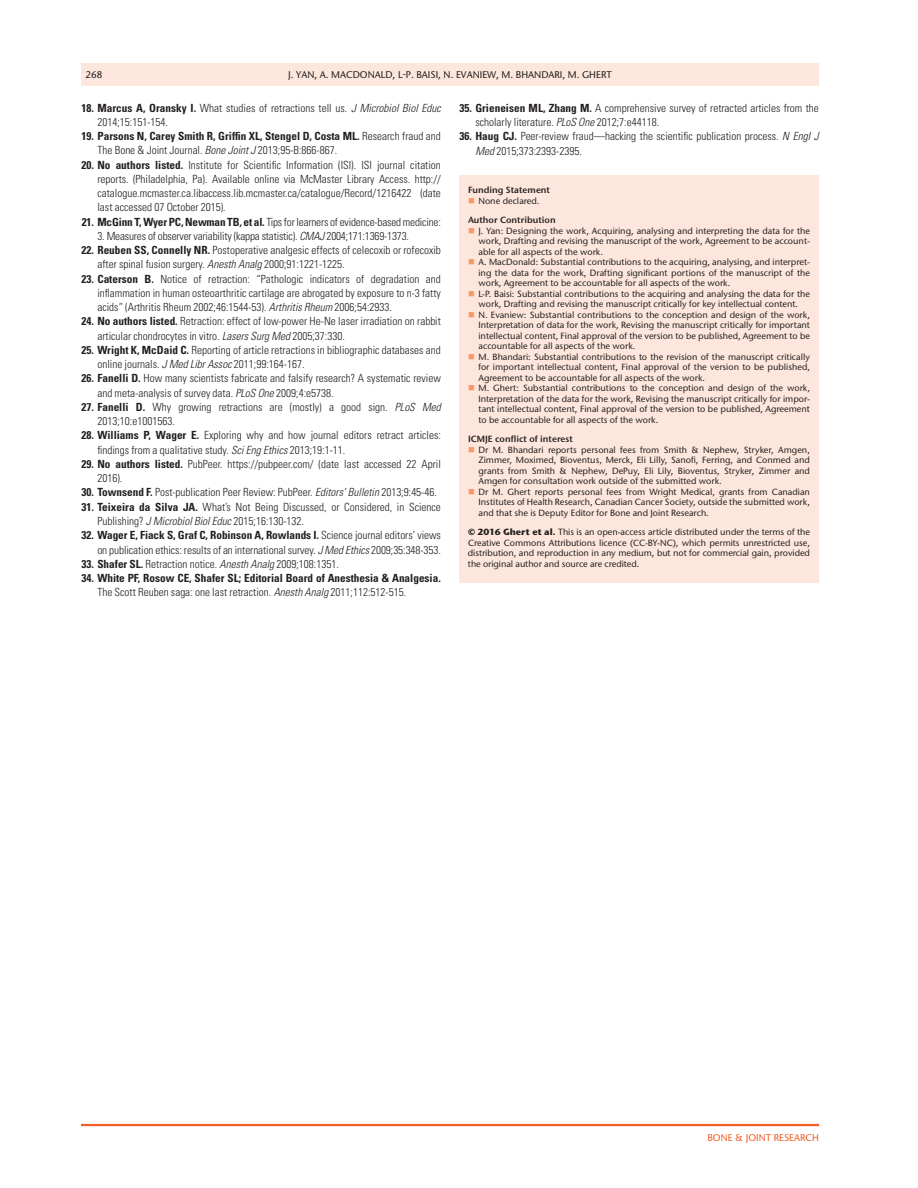
<style>
.page{position:relative;width:918px;height:1188px;background:#fff}
.page>*{position:absolute;margin:0;border:0;box-sizing:border-box;transform-origin:0 0}
.t1{font:300 condensed 11.25px/14.2px "Univers LT Std";color:#231f20}
.t2{font:700 condensed 11.25px/14.2px "Univers LT Std";color:#231f20}
.t3{font:500 9.75px "Stone Sans ITC Pro";color:#231f20}
.t4{font:500 9.75px "Stone Sans ITC Pro";color:#f25d23}
.t5{font:500 9px/10.5px "Stone Sans ITC Pro";color:#231f20}
.t6{font:600 9px "Stone Sans ITC Pro";color:#231f20}
.s1{font-weight:700}
.s2{font-style:italic}
.s3{font-weight:300}
.s4{font-weight:300;font-style:italic}
</style>
<div class="page">
<div style="left:81px;top:63px;width:738px;height:23px;background:#fde7dc"></div>
<hr style="left:81px;top:1124px;width:738px;height:2px;background:#f25d23">
<div style="left:459px;top:176px;width:360px;height:407px;background:#fde7dc"></div>
<p class="t3" style="left:86px;top:68px;width:18px">268</p>
<p class="t3" style="left:288px;top:68px;width:325px">J. Yan, A. MacDonald, L-P. Baisi, N . Evaniew, M. Bhandari, M. Ghert</p>
<p class="t1" style="left:97px;top:101px;width:345px;text-indent:-16px"><span class="s1">18. Marcus A, Oransky I.</span> What studies of retractions tell us. <span class="s2">J Microbiol Biol Educ<br></span>2014;15:151-154.</p>
<p class="t1" style="left:97px;top:129px;width:345px;text-indent:-16px"><span class="s1">19. Parsons N, Carey Smith R, Griffin XL, Stengel D, Costa ML.</span> Research fraud and<br>The Bone &amp; Joint Journal. <span class="s2">Bone Joint J</span> 2013;95-B:866-867.</p>
<p class="t1" style="left:97px;top:158px;width:345px;text-align:justify;text-indent:-16px"><span class="s1">20. No authors listed.</span> Institute for Scientific Information (ISI). ISI journal citation reports. (Philadelphia, Pa). Available online via McMaster Library Access. http:// catalogue.mcmaster.ca.libaccess.lib.mcmaster.ca/catalogue/Record/1216422 (date last accessed 07 October 2015).</p>
<p class="t1" style="left:82px;top:215px;width:361px"><span class="s1">21. McGinn T, Wyer PC, Newman TB, et al.</span> Tips for learners of evidence-based medicine:</p>
<p class="t1" style="left:97px;top:229px;width:313px">3. Measures of observer variability (kappa statistic). <span class="s2">CMAJ</span> 2004;171:1369-1373.</p>
<p class="t1" style="left:97px;top:243px;width:345px;text-indent:-16px"><span class="s1">22. Reuben SS, Connelly NR.</span> Postoperative analgesic effects of celecoxib or rofecoxib after spinal fusion surgery. <span class="s2">Anesth Analg</span> 2000;91:1221-1225.</p>
<p class="t1" style="left:97px;top:272px;width:345px;text-align:justify;text-indent:-16px"><span class="s1">23. Caterson B.</span> Notice of retraction: “Pathologic indicators of degradation and inflammation in human osteoarthritic cartilage are abrogated by exposure to n-3 fatty acids” (Arthritis Rheum 2002;46:1544-53). <span class="s2">Arthritis Rheum</span> 2006;54:2933.</p>
<p class="t1" style="left:97px;top:314px;width:345px;text-indent:-16px"><span class="s1">24. No authors listed.</span> Retraction: effect of low-power He-Ne laser irradiation on rabbit articular chondrocytes in vitro. <span class="s2">Lasers Surg Med</span> 2005;37:330.</p>
<p class="t1" style="left:97px;top:343px;width:345px;text-indent:-16px"><span class="s1">25. Wright K, McDaid C.</span> Reporting of article retractions in bibliographic databases and online journals. <span class="s2">J Med Libr Assoc</span> 2011;99:164-167.</p>
<p class="t1" style="left:97px;top:371px;width:345px;text-indent:-16px"><span class="s1">26. Fanelli D.</span> How many scientists fabricate and falsify research? A systematic review and meta-analysis of survey data. <span class="s2">PLoS One</span> 2009;4:e5738.</p>
<p class="t1" style="left:97px;top:400px;width:345px;text-indent:-16px"><span class="s1">27. Fanelli D.</span> Why growing retractions are (mostly) a good sign. <span class="s2">PLoS Med<br></span>2013;10:e1001563.</p>
<p class="t1" style="left:97px;top:428px;width:345px;text-indent:-16px"><span class="s1">28. Williams P, Wager E.</span> Exploring why and how journal editors retract articles: findings from a qualitative study. <span class="s2">Sci Eng Ethics</span> 2013;19:1-11.</p>
<p class="t1" style="left:97px;top:457px;width:345px;text-indent:-16px"><span class="s1">29. No authors listed.</span> PubPeer. https://pubpeer.com/ (date last accessed 22 April<br>2016).</p>
<p class="t1" style="left:81px;top:485px;width:357px"><span class="s1">30. Townsend F.</span> Post-publication Peer Review: PubPeer. <span class="s2">Editors’ Bulletin</span> 2013;9:45-46.</p>
<p class="t1" style="left:97px;top:500px;width:345px;text-indent:-16px"><span class="s1">31. Teixeira da Silva JA.</span> What’s Not Being Discussed, or Considered, in Science<br>Publishing? <span class="s2">J Microbiol Biol Educ</span> 2015;16:130-132.</p>
<p class="t1" style="left:82px;top:528px;width:361px;text-align:right"><span class="s1">32. Wager E, Fiack S, Graf C, Robinson A, Rowlands I.</span> Science journal editors’ views on publication ethics: results of an international survey. <span class="s2">J Med Ethics</span> 2009;35:348-353.</p>
<p class="t1" style="left:81px;top:557px;width:259px"><span class="s1">33. Shafer SL.</span> Retraction notice. <span class="s2">Anesth Analg</span> 2009;108:1351.</p>
<p class="t2" style="left:97px;top:571px;width:345px;text-indent:-16px">34. White PF, Rosow CE, Shafer SL; Editorial Board of Anesthesia &amp; Analgesia.<br><span class="s3">The Scott Reuben saga: one last retraction.</span> <span class="s4">Anesth Analg</span> <span class="s3">2011;112:512-515.</span></p>
<p class="t1" style="left:475px;top:101px;width:345px;text-indent:-16px"><span class="s1">35. Grieneisen ML, Zhang M.</span> A comprehensive survey of retracted articles from the scholarly literature. <span class="s2">PLoS One</span> 2012;7:e44118.</p>
<p class="t1" style="left:475px;top:129px;width:345px;text-indent:-16px"><span class="s1">36. Haug CJ.</span> Peer-review fraud—hacking the scientific publication process. <span class="s2">N Engl J<br>Med</span> 2015;373:2393-2395.</p>
<p class="t6" style="left:468px;top:185px;width:84px">Funding Statement</p>
<p class="t5" style="left:479px;top:195px;width:63px">None declared.</p>
<p class="t6" style="left:468px;top:215px;width:89px">Author Contribution</p>
<p class="t5" style="left:479px;top:225px;width:333px">J. Yan: Designing the work, Acquiring, analysing and interpreting the data for the work, Drafting and revising the manuscript of the work, Agreement to be account&shy;able for all aspects of the work.<br>A. MacDonald: Substantial contributions to the acquiring, analysing, and interpret&shy;ing the data for the work, Drafting significant portions of the manuscript of the work, Agreement to be accountable for all aspects of the work.<br>L-P. Baisi: Substantial contributions to the acquiring and analysing the data for the work, Drafting and revising the manuscript critically for key intellectual content.<br>N. Evaniew: Substantial contributions to the conception and design of the work, I nterpretation of data for the work, Revising the manuscript critically for important intellectual content, Final approval of the version to be published, Agreement to be accountable for all aspects of the work.<br>M . Bhandari: Substantial contributions to the revision of the manuscript critically for important intellectual content, Final approval of the version to be published, Agreement to be accountable for all aspects of the work.<br>M . Ghert: Substantial contributions to the conception and design of the work, I nterpretation of the data for the work, Revising the manuscript critically for impor&shy;tant intellectual content, Final approval of the version to be published, Agreement to be accountable for all aspects of the work.</p>
<p class="t6" style="left:468px;top:434px;width:106px">ICMJE conflict of interest</p>
<p class="t5" style="left:479px;top:445px;width:333px">Dr M . Bhandari reports personal fees from Smith &amp; Nephew, Stryker, Amgen, Zimmer, Moximed, Bioventus, Merck, Eli Lilly, Sanofi, Ferring, and Conmed and grants from Smith &amp; Nephew, DePuy, Eli Lily, Bioventus, Stryker, Zimmer and Amgen for consultation work outside of the submitted work.<br>Dr M . Ghert reports personal fees from Wright Medical, grants from Canadian I nstitutes of Health Research, Canadian Cancer Society, outside the submitted work, and that she is Deputy Editor for Bone and Joint Research.</p>
<p class="t5" style="left:468px;top:527px;width:344px;text-align:justify"><span class="s1">© 2016 Ghert et al.</span> This is an open-access article distributed under the terms of the Creative Commons Attributions licence (CC-BY-NC), which permits unrestricted use, distribution, and reproduction in any medium, but not for commercial gain, provided the original author and source are credited.</p>
<p class="t4" style="left:707px;top:1132px;width:48px">BON E &amp; JOINT</p>
<p class="t4" style="left:774px;top:1132px;width:28px">RESEARCH</p>
</div>
